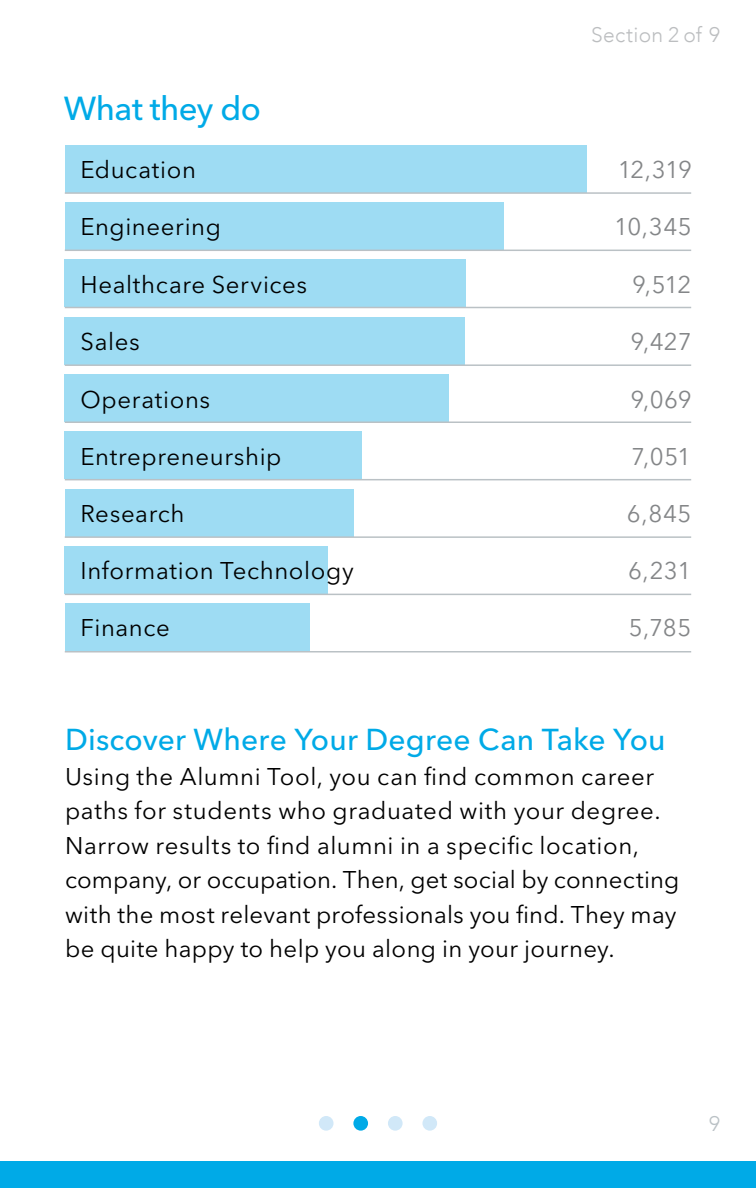
<style>
.page{position:relative;width:756px;height:1188px;background:#fff}
.page>*{position:absolute;margin:0;border:0;box-sizing:border-box;transform-origin:0 0}
.t1{font:500 33px "Avenir Next LT Pro";letter-spacing:-.02em;color:#00aae7}
.t2{font:500 30px "Avenir Next LT Pro";letter-spacing:.005em;color:#00aae7}
.t3{font:24px/34.5px "Avenir Next LT Pro";letter-spacing:.025em;color:#000}
.t4{font:24px "Avenir Next LT Pro";letter-spacing:-.005em;color:#848688}
.t5{font:300 21px "Avenir";letter-spacing:.015em;color:#bcbec0}
.t6{font:300 21px "Avenir";color:#bac1c5}
</style>
<div class="page">
<div style="left:0;top:1161px;width:756px;height:27px;background:#00aae7"></div>
<div style="left:319px;top:1116px;width:15px;height:15px;background:#d1e8f8;border-radius:50%"></div>
<div style="left:353px;top:1116px;width:15px;height:15px;background:#00aae7;border-radius:50%"></div>
<div style="left:388px;top:1116px;width:15px;height:15px;background:#d1e8f8;border-radius:50%"></div>
<div style="left:422px;top:1116px;width:15px;height:15px;background:#d1e8f8;border-radius:50%"></div>
<div style="left:65px;top:145px;width:521px;height:47px;background:#9edcf3"></div>
<div style="left:65px;top:202px;width:439px;height:48px;background:#9edcf3"></div>
<div style="left:65px;top:259px;width:401px;height:48px;background:#9edcf3"></div>
<div style="left:65px;top:317px;width:400px;height:47px;background:#9edcf3"></div>
<div style="left:65px;top:374px;width:384px;height:48px;background:#9edcf3"></div>
<div style="left:65px;top:431px;width:297px;height:48px;background:#9edcf3"></div>
<div style="left:65px;top:489px;width:288px;height:47px;background:#9edcf3"></div>
<div style="left:65px;top:546px;width:263px;height:48px;background:#9edcf3"></div>
<div style="left:65px;top:603px;width:244px;height:48px;background:#9edcf3"></div>
<hr style="left:65px;top:192px;width:626px;height:2px;background:#bac1c5">
<hr style="left:65px;top:250px;width:626px;height:1px;background:#bac1c5">
<hr style="left:65px;top:307px;width:626px;height:1px;background:#bac1c5">
<hr style="left:65px;top:364px;width:626px;height:2px;background:#bac1c5">
<hr style="left:65px;top:422px;width:626px;height:1px;background:#bac1c5">
<hr style="left:65px;top:479px;width:626px;height:1px;background:#bac1c5">
<hr style="left:65px;top:536px;width:626px;height:2px;background:#bac1c5">
<hr style="left:65px;top:594px;width:626px;height:1px;background:#bac1c5">
<hr style="left:65px;top:651px;width:626px;height:1px;background:#bac1c5">
<p class="t5" style="left:591px;top:23px;width:130px">Section 2 of 9</p>
<h1 class="t1" style="left:64px;top:89px;width:199px">What they do</h1>
<p class="t3" style="left:81px;top:153px;width:117px">Education</p>
<p class="t4" style="left:618px;top:156px;width:76px">12,319</p>
<p class="t3" style="left:81px;top:209px;width:142px">Engineering</p>
<p class="t4" style="left:614px;top:212px;width:79px">10,345</p>
<p class="t3" style="left:81px;top:268px;width:228px">Healthcare Services</p>
<p class="t4" style="left:632px;top:271px;width:61px">9,512</p>
<p class="t3" style="left:81px;top:324px;width:61px">Sales</p>
<p class="t4" style="left:631px;top:327px;width:63px">9,427</p>
<p class="t3" style="left:81px;top:382px;width:131px">Operations</p>
<p class="t4" style="left:630px;top:385px;width:63px">9,069</p>
<p class="t3" style="left:81px;top:440px;width:203px">Entrepreneurship</p>
<p class="t4" style="left:631px;top:442px;width:61px">7,051</p>
<p class="t3" style="left:81px;top:497px;width:106px">Research</p>
<p class="t4" style="left:627px;top:499px;width:66px">6,845</p>
<p class="t3" style="left:81px;top:553px;width:275px">Information Technology</p>
<p class="t4" style="left:628px;top:556px;width:65px">6,231</p>
<p class="t3" style="left:81px;top:611px;width:91px">Finance</p>
<p class="t4" style="left:629px;top:614px;width:64px">5,785</p>
<p class="t2" style="left:65px;top:722px;width:602px">Discover Where Your Degree Can Take You</p>
<p class="t3" style="left:65px;top:759px;width:616px">Using the Alumni Tool, you can find common career paths for students who graduated with your degree.<br>Narrow results to find alumni in a specific location, company, or occupation. Then, get social by connecting with the most relevant professionals you find. They may be quite happy to help you along in your journey.</p>
<p class="t6" style="left:709px;top:1111px;width:12px">9</p>
</div>
